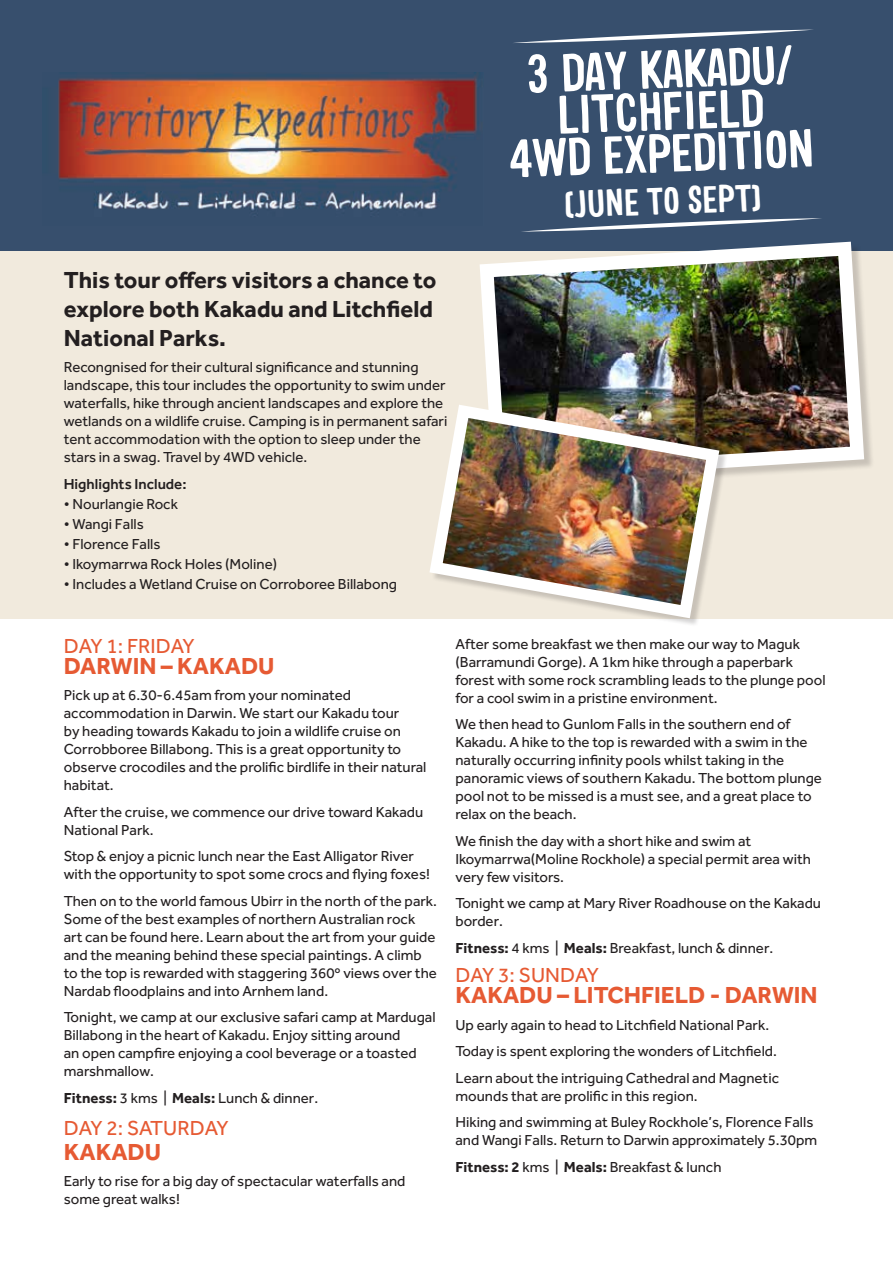
<style>
.page{position:relative;width:893px;height:1263px;background:#fff}
.page>*{position:absolute;margin:0;border:0;box-sizing:border-box;transform-origin:0 0}
.t1{font:700 52.35px/42px "Sini";color:#fff;text-align:center}
.t2{font:700 37.05px "Sini";color:#fff}
.t3{font:700 24px/28.8px "Effra";color:#231f20}
.t4{font:700 24px "Effra";color:#e65a33}
.t5{font:21px "Effra";color:#e65a33}
.t6{font:15px/18px "Effra";color:#231f20}
.t7{font:500 15px "Effra";color:#231f20}
.s1{font-weight:700}
</style>
<div class="page">
<div style="left:0;top:0;width:893px;height:257px;background:#374f6d"></div>
<div style="left:0;top:251px;width:893px;height:367px;background:#f1eadd"></div>
<img style="left:58px;top:72px;width:421px;height:138px">
<img style="left:479px;top:241px;width:392px;height:235px">
<svg style="left:514px;top:30px;width:294px;height:13px"></svg>
<svg style="left:521px;top:218px;width:301px;height:14px"></svg>
<img style="left:423px;top:398px;width:303px;height:227px">
<h1 class="t1" style="left:506px;top:53px;width:306px;rotate:-2deg">3 DAY KAKADU/<br>LITCHFIELD<br>4WD EXPEDITION</h1>
<h2 class="t2" style="left:564px;top:181px;width:199px;rotate:-2deg">(JUNE TO SEPT)</h2>
<h3 class="t3" style="left:64px;top:265px;width:374px">This tour offers visitors a chance to explore both Kakadu and Litchfield<br>National Parks.</h3>
<p class="t6" style="left:64px;top:358px;width:385px">Recongnised for their cultural significance and stunning landscape, this tour includes the opportunity to swim under waterfalls, hike through ancient landscapes and explore the wetlands on a wildlife cruise. Camping is in permanent safari tent accommodation with the option to sleep under the stars in a swag. Travel by 4WD vehicle.</p>
<p class="t7" style="left:64px;top:475px;width:124px">Highlights Include:</p>
<p class="t6" style="left:64px;top:494px;width:116px">• Nourlangie Rock</p>
<p class="t6" style="left:64px;top:515px;width:82px">• Wangi Falls</p>
<p class="t6" style="left:64px;top:535px;width:98px">• Florence Falls</p>
<p class="t6" style="left:64px;top:555px;width:215px">• Ikoymarrwa Rock Holes (Moline)</p>
<p class="t6" style="left:64px;top:575px;width:335px">• Includes a Wetland Cruise on Corroboree Billabong</p>
<h3 class="t5" style="left:64px;top:633px;width:132px">DAY 1: FRIDAY</h3>
<h3 class="t4" style="left:64px;top:651px;width:212px">DARWIN – KAKADU</h3>
<p class="t6" style="left:64px;top:686px;width:364px">Pick up at 6.30-6.45am from your nominated accommodation in Darwin. We start our Kakadu tour<br>by heading towards Kakadu to join a wildlife cruise on Corrobboree Billabong. This is a great opportunity to observe crocodiles and the prolific birdlife in their natural habitat.</p>
<p class="t6" style="left:64px;top:802px;width:361px">After the cruise, we commence our drive toward Kakadu<br>National Park.</p>
<p class="t6" style="left:64px;top:847px;width:368px">Stop &amp; enjoy a picnic lunch near the East Alligator River with the opportunity to spot some crocs and flying foxes!</p>
<p class="t6" style="left:64px;top:891px;width:375px">Then on to the world famous Ubirr in the north of the park.<br>Some of the best examples of northern Australian rock art can be found here. Learn about the art from your guide and the meaning behind these special paintings. A climb to the top is rewarded with staggering 360º views over the Nardab floodplains and into Arnhem land.</p>
<p class="t6" style="left:64px;top:1008px;width:373px">Tonight, we camp at our exclusive safari camp at Mardugal Billabong in the heart of Kakadu. Enjoy sitting around<br>an open campfire enjoying a cool beverage or a toasted marshmallow.</p>
<p class="t6" style="left:64px;top:1088px;width:256px"><span class="s1">Fitness:</span> 3 kms | <span class="s1">Meals:</span> Lunch &amp; dinner.</p>
<h3 class="t5" style="left:64px;top:1116px;width:166px">DAY 2: SATURDAY</h3>
<h3 class="t4" style="left:64px;top:1137px;width:99px">KAKADU</h3>
<p class="t6" style="left:64px;top:1172px;width:343px">Early to rise for a big day of spectacular waterfalls and some great walks!</p>
<p class="t6" style="left:455px;top:634px;width:372px">After some breakfast we then make our way to Maguk (Barramundi Gorge). A 1km hike through a paperbark forest with some rock scrambling leads to the plunge pool for a cool swim in a pristine environment.</p>
<p class="t6" style="left:455px;top:715px;width:368px">We then head to Gunlom Falls in the southern end of Kakadu. A hike to the top is rewarded with a swim in the naturally occurring infinity pools whilst taking in the panoramic views of southern Kakadu. The bottom plunge pool not to be missed is a must see, and a great place to relax on the beach.</p>
<p class="t6" style="left:455px;top:831px;width:357px">We finish the day with a short hike and swim at<br>Ikoymarrwa(Moline Rockhole) a special permit area with very few visitors.</p>
<p class="t6" style="left:455px;top:894px;width:367px">Tonight we camp at Mary River Roadhouse on the Kakadu border.</p>
<p class="t6" style="left:455px;top:938px;width:319px"><span class="s1">Fitness:</span> 4 kms | <span class="s1">Meals:</span> Breakfast, lunch &amp; dinner.</p>
<h3 class="t5" style="left:455px;top:963px;width:145px">DAY 3: SUNDAY</h3>
<h3 class="t4" style="left:455px;top:980px;width:364px">KAKADU – LITCHFIELD - DARWIN</h3>
<p class="t6" style="left:455px;top:1011px;width:325px;line-height:26.5px">Up early again to head to Litchfield National Park.<br>Today is spent exploring the wonders of Litchfield.<br>Learn about the intriguing Cathedral and Magnetic</p>
<p class="t6" style="left:455px;top:1082px;width:359px;line-height:26.5px">mounds that are prolific in this region.<br>Hiking and swimming at Buley Rockhole’s, Florence Falls</p>
<p class="t6" style="left:455px;top:1127px;width:363px;line-height:26.5px">and Wangi Falls. Return to Darwin approximately 5.30pm<br><span class="s1">Fitness: 2</span> kms | <span class="s1">Meals:</span> Breakfast &amp; lunch</p>
</div>
